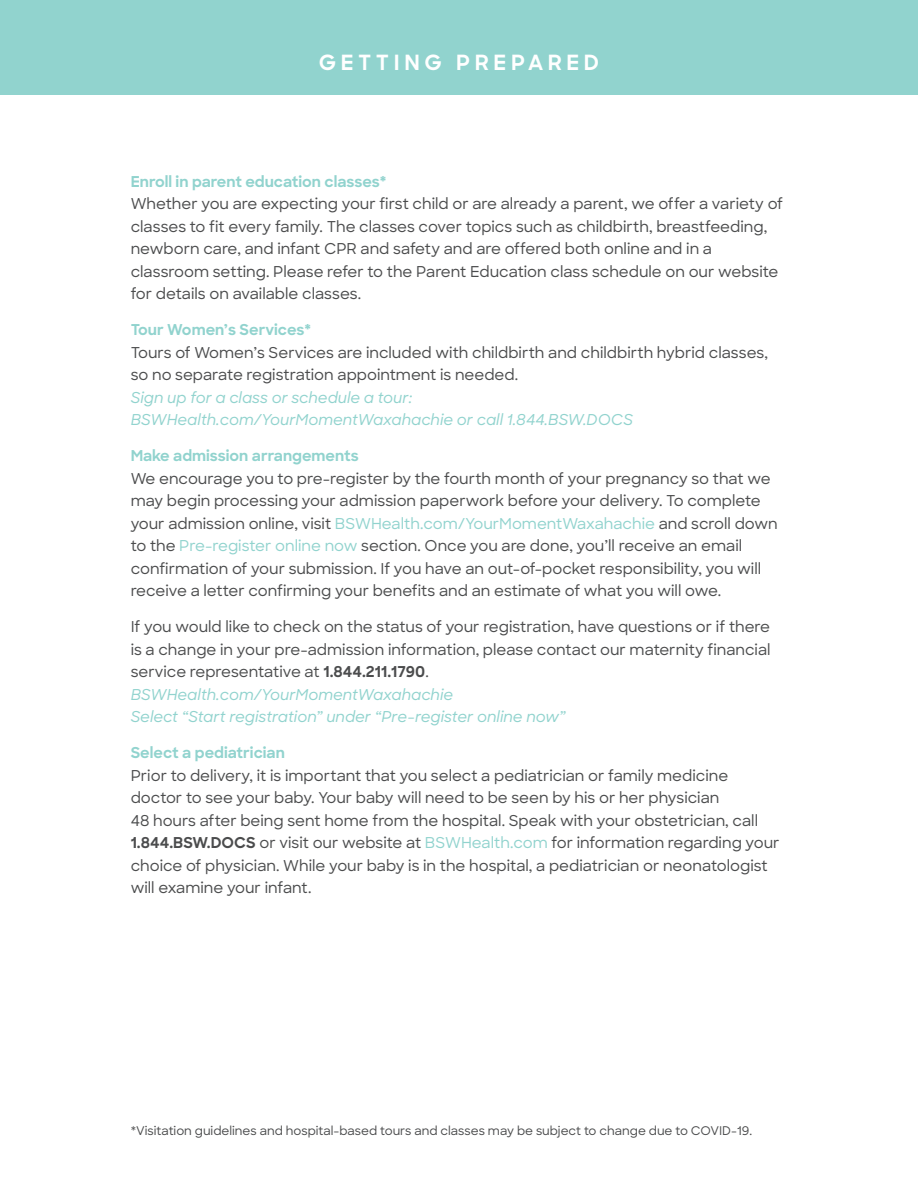
<style>
.page{position:relative;width:918px;height:1188px;background:#fff}
.page>*{position:absolute;margin:0;border:0;box-sizing:border-box;transform-origin:0 0}
.t1{font:700 21px "Sharp Sans";letter-spacing:.22em;color:#fff}
.t2{font:500 15px/22.5px "Sharp Sans";color:#4b4c4d}
.t3{font:italic 500 15px/22.5px "Sharp Sans";color:#91d3ce}
.t4{font:700 15px "Sharp Sans";color:#91d3ce}
.t5{font:500 12px "Sharp Sans";color:#4b4c4d}
.s1{color:#91d3ce}
.s2{font-weight:700}
</style>
<div class="page">
<div style="left:0;top:0;width:918px;height:94px;background:#91d3ce"></div>
<p class="t1" style="left:319px;top:47px;width:282px">GETTING PREPARED</p>
<p class="t4" style="left:131px;top:170px;width:257px">Enroll in parent education classes*</p>
<p class="t2" style="left:131px;top:192px;width:654px">Whether you are expecting your first child or are already a parent, we offer a variety of classes to fit every family. The classes cover topics such as childbirth, breastfeeding, newborn care, and infant CPR and safety and are offered both online and in a classroom setting. Please refer to the Parent Education class schedule on our website for details on available classes.</p>
<p class="t4" style="left:131px;top:319px;width:182px">Tour Women’s Services*</p>
<p class="t2" style="left:131px;top:340px;width:639px">Tours of Women’s Services are included with childbirth and childbirth hybrid classes, so no separate registration appointment is needed.</p>
<p class="t3" style="left:131px;top:385px;width:504px">Sign up for a class or schedule a tour:<br>BSWHealth.com/YourMomentWaxahachie or call 1.844.BSW.DOCS</p>
<p class="t4" style="left:131px;top:445px;width:230px">Make admission arrangements</p>
<p class="t2" style="left:131px;top:466px;width:649px">We encourage you to pre-register by the fourth month of your pregnancy so that we may begin processing your admission paperwork before your delivery. To complete your admission online, visit <span class="s1">BSWHealth.com/YourMomentWaxahachie</span> and scroll down to the <span class="s1">Pre-register online now</span> section. Once you are done, you’ll receive an email confirmation of your submission. If you have an out-of-pocket responsibility, you will receive a letter confirming your benefits and an estimate of what you will owe.</p>
<p class="t2" style="left:131px;top:615px;width:641px;text-align:justify">If you would like to check on the status of your registration, have questions or if there is a change in your pre-admission information, please contact our maternity financial service representative at <span class="s2">1.844.211.1790</span>.</p>
<p class="t3" style="left:131px;top:682px;width:437px">BSWHealth.com/YourMomentWaxahachie<br>Select “Start registration” under “Pre-register online now”</p>
<p class="t4" style="left:131px;top:742px;width:156px">Select a pediatrician</p>
<p class="t2" style="left:131px;top:763px;width:650px">Prior to delivery, it is important that you select a pediatrician or family medicine doctor to see your baby. Your baby will need to be seen by his or her physician<br>48 hours after being sent home from the hospital. Speak with your obstetrician, call <span class="s2">1.844.BSW.DOCS</span> or visit our website at <span class="s1">BSWHealth.com</span> for information regarding your choice of physician. While your baby is in the hospital, a pediatrician or neonatologist will examine your infant.</p>
<p class="t5" style="left:131px;top:1121px;width:623px">*Visitation guidelines and hospital-based tours and classes may be subject to change due to COVID-19.</p>
</div>
